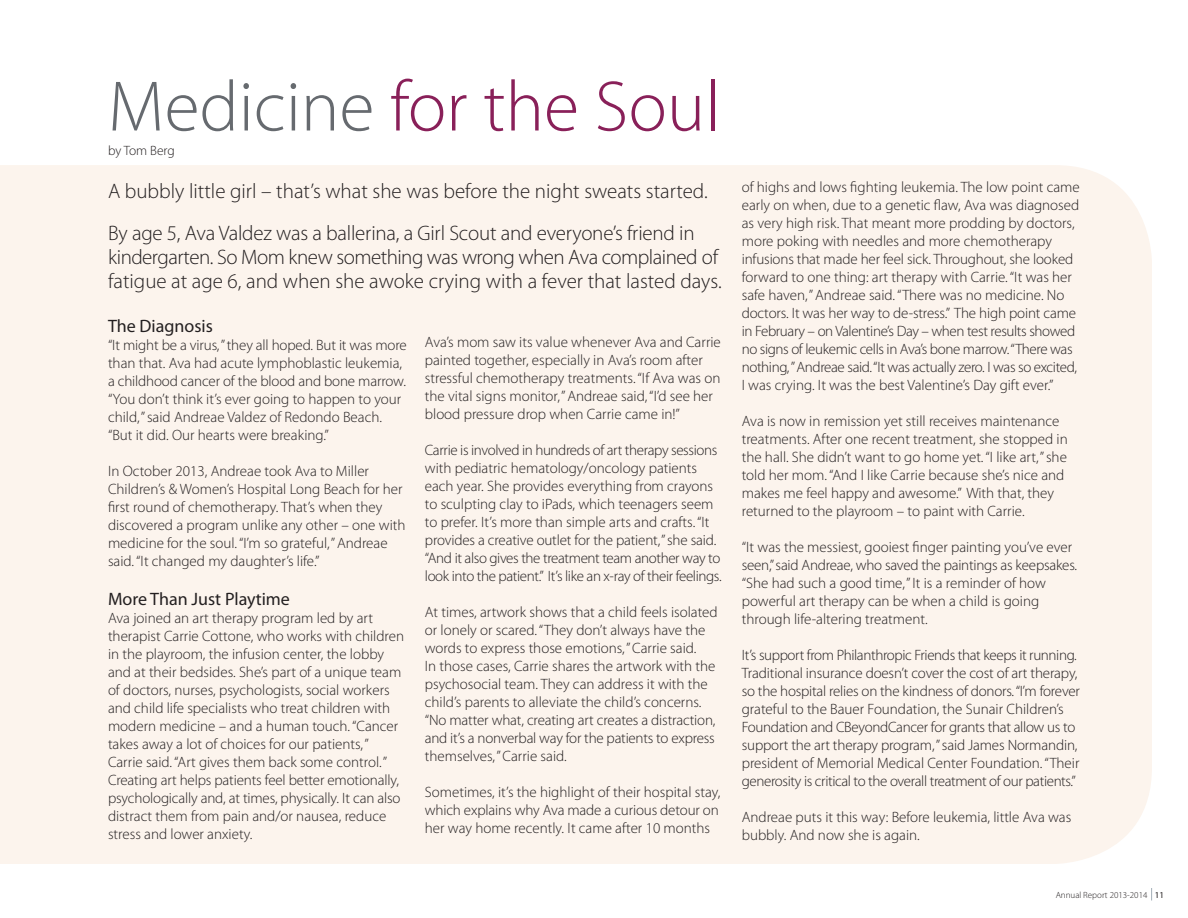
<style>
.page{position:relative;width:1188px;height:918px;background:#fff}
.page>*{position:absolute;margin:0;border:0;box-sizing:border-box;transform-origin:0 0}
.t1{font:300 72px "Myriad Pro";color:#892059}
.t2{font:300 21px/42px "Myriad Pro";letter-spacing:-.005em;color:#231f20}
.t3{font:18px "Myriad Pro";color:#231f20}
.t4{font:300 15px/18px "Myriad Pro";color:#231f20}
.t5{font:300 13.5px "Myriad Pro";letter-spacing:-.005em;color:#231f20}
.t6{font:300 9px "Myriad Pro";color:#231f20}
.s1{color:#666a6f}
.s2{font-weight:400}
</style>
<div class="page">
<svg style="left:1151px;top:888px;width:1px;height:12px"></svg>
<div style="left:0;top:165px;width:1152px;height:699px;background:#fcf4ed"></div>
<h1 class="t1" style="left:108px;top:67px;width:614px"><span class="s1">Medicine</span> for the Soul</h1>
<p class="t5" style="left:108px;top:144px;width:68px">by Tom Berg</p>
<h2 class="t2" style="left:108px;top:170px;width:601px">A bubbly little girl – that’s what she was before the night sweats started.<br>By age 5, Ava Valdez was a ballerina, a Girl Scout and everyone’s friend in</h2>
<h2 class="t2" style="left:108px;top:245px;width:615px;line-height:24px">kindergarten. So Mom knew something was wrong when Ava complained of fatigue at age 6, and when she awoke crying with a fever that lasted days.</h2>
<p class="t3" style="left:108px;top:316px;width:106px">The Diagnosis</p>
<p class="t4" style="left:108px;top:336px;width:300px">“It might be a virus, ” they all hoped. But it was more than that. Ava had acute lymphoblastic leukemia, a childhood cancer of the blood and bone marrow. “You don’t think it’s ever going to happen to your child, ” said Andreae Valdez of Redondo Beach. “But it did. Our hearts were breaking.”</p>
<p class="t4" style="left:108px;top:462px;width:299px">In October 2013, Andreae took Ava to Miller Children’s &amp; Women’s Hospital Long Beach for her first round of chemotherapy. That’s when they discovered a program unlike any other – one with medicine for the soul. “I’m so grateful, ” Andreae said. “It changed my daughter’s life.”</p>
<p class="t3" style="left:108px;top:589px;width:183px">More Than Just Playtime</p>
<p class="t4" style="left:108px;top:609px;width:298px">Ava joined an art therapy program led by art therapist Carrie Cottone, who works with children in the playroom, the infusion center, the lobby and at their bedsides. She’s part of a unique team of doctors, nurses, psychologists, social workers and child life specialists who treat children with modern medicine – and a human touch. “Cancer takes away a lot of choices for our patients, ” Carrie said. “Art gives them back some control. ” Creating art helps patients feel better emotionally, psychologically and, at times, physically. It can also distract them from pain and/or nausea, reduce stress and lower anxiety.</p>
<p class="t4" style="left:425px;top:334px;width:298px">Ava’s mom saw its value whenever Ava and Carrie painted together, especially in Ava’s room after stressful chemotherapy treatments. “If Ava was on the vital signs monitor, ” Andreae said, “I’d see her blood pressure drop when Carrie came in!”</p>
<p class="t4" style="left:425px;top:442px;width:298px">Carrie is involved in hundreds of art therapy sessions with pediatric hematology/oncology patients each year. She provides everything from crayons to sculpting clay to iPads, which teenagers seem to prefer. It’s more than simple arts and crafts. “It provides a creative outlet for the patient, ” she said. “And it also gives the treatment team another way to look into the patient.” It’s like an x-ray of their feelings.</p>
<p class="t4" style="left:425px;top:604px;width:294px">At times, artwork shows that a child feels isolated or lonely or scared. “They don’t always have the words to express those emotions, ” Carrie said.<br>In those cases, Carrie shares the artwork with the psychosocial team. They can address it with the child’s parents to alleviate the child’s concerns. “No matter what, creating art creates a distraction, and it’s a nonverbal way for the patients to express themselves, ” Carrie said.</p>
<p class="t4" style="left:425px;top:784px;width:297px;text-align:justify">Sometimes, it’s the highlight of their hospital stay, which explains why Ava made a curious detour on her way home recently. It came after 10 months</p>
<p class="t4" style="left:742px;top:178px;width:340px">of highs and lows fighting leukemia. The low point came early on when, due to a genetic flaw, Ava was diagnosed as very high risk. That meant more prodding by doctors, more poking with needles and more chemotherapy infusions that made her feel sick. Throughout, she looked forward to one thing: art therapy with Carrie. “It was her safe haven, ” Andreae said. “There was no medicine. No doctors. It was her way to de-stress.” The high point came in February – on Valentine’s Day – when test results showed no signs of leukemic cells in Ava’s bone marrow. “There was nothing, ” Andreae said. “It was actually zero. I was so excited, I was crying. It was the best Valentine’s Day gift ever.”</p>
<p class="t4" style="left:742px;top:412px;width:328px">Ava is now in remission yet still receives maintenance treatments. After one recent treatment, she stopped in the hall. She didn’t want to go home yet. “I like art, ” she told her mom. “And I like Carrie because she’s nice and makes me feel happy and awesome.” With that, they returned to the playroom – to paint with Carrie.</p>
<p class="t4" style="left:742px;top:538px;width:337px">“It was the messiest, gooiest finger painting you’ve ever seen,” said Andreae, who saved the paintings as keepsakes. “She had such a good time, ” It is a reminder of how powerful art therapy can be when a child is going through life-altering treatment.</p>
<p class="t4" style="left:742px;top:646px;width:340px">It’s support from Philanthropic Friends that keeps it running.<br>Traditional insurance doesn’t cover the cost of art therapy, so the hospital relies on the kindness of donors. “I’m forever grateful to the Bauer Foundation, the Sunair Children’s Foundation and CBeyondCancer for grants that allow us to support the art therapy program, ” said James Normandin, president of Memorial Medical Center Foundation. “Their generosity is critical to the overall treatment of our patients.”</p>
<p class="t4" style="left:742px;top:808px;width:331px">Andreae puts it this way: Before leukemia, little Ava was bubbly. And now she is again.</p>
<p class="t6" style="left:1056px;top:890px;width:110px">Annual Report 2013-2014 <span class="s2">11</span></p>
</div>
